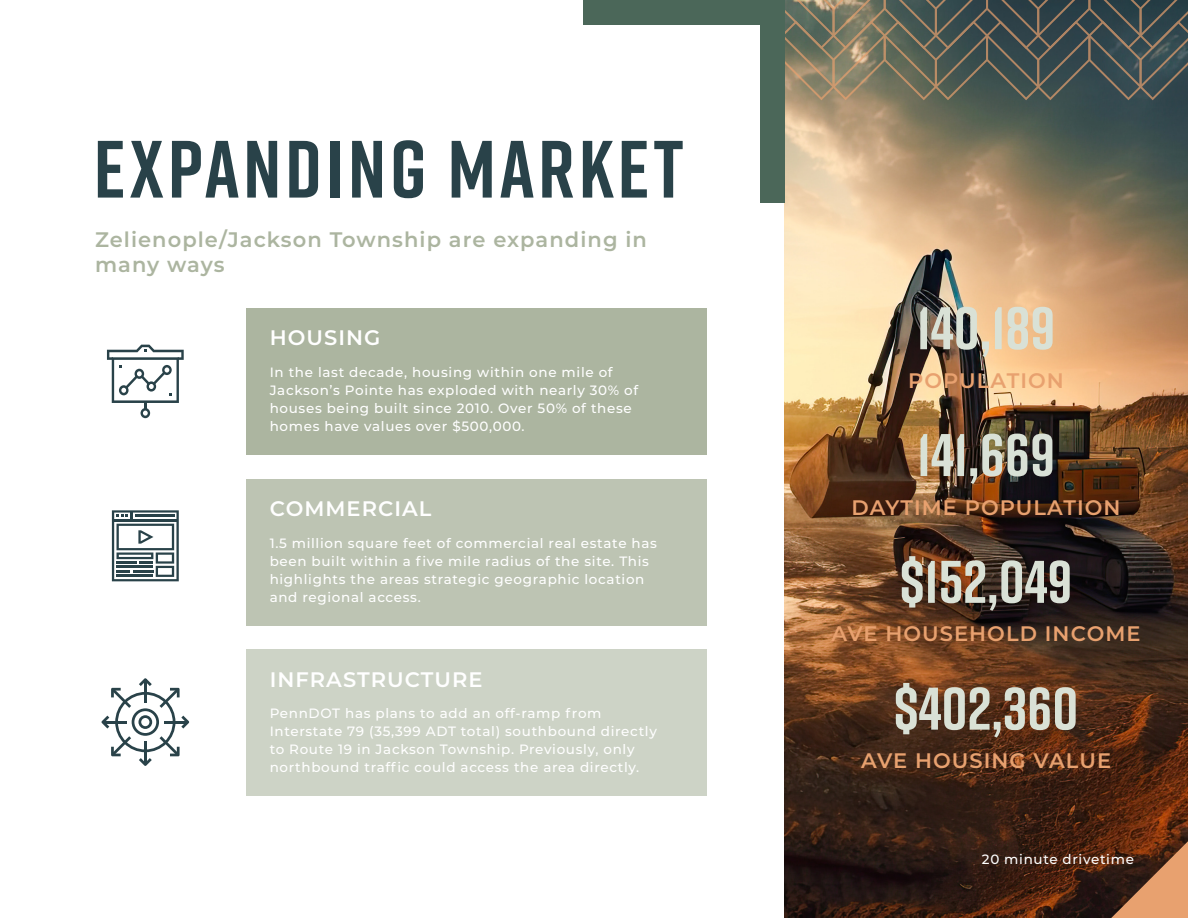
<style>
.page{position:relative;width:1188px;height:918px;background:#fff}
.page>*{position:absolute;margin:0;border:0;box-sizing:border-box;transform-origin:0 0}
.t1{font:700 81px "Rift";letter-spacing:.05em;color:#294249}
.t2{font:700 60px "Rift";color:#d9e1d6}
.t3{font:600 21px "Montserrat";letter-spacing:.05em;color:#e8a16f}
.t4{font:600 21px/25.2px "Montserrat";letter-spacing:.05em;color:#acb5a0}
.t5{font:600 21px "Montserrat";letter-spacing:.05em;color:#fff}
.t6{font:500 13.5px/18px "Montserrat";letter-spacing:.05em;color:#fff}
</style>
<div class="page">
<img style="left:784px;top:100px;width:404px;height:818px">
<svg style="left:101px;top:678px;width:88px;height:88px"></svg>
<svg style="left:107px;top:345px;width:77px;height:73px"></svg>
<svg style="left:112px;top:510px;width:67px;height:71px"></svg>
<div style="left:246px;top:308px;width:460px;height:147px;background:#acb5a0"></div>
<div style="left:246px;top:480px;width:460px;height:146px;background:#bdc4b3"></div>
<div style="left:246px;top:650px;width:460px;height:146px;background:#cdd3c6"></div>
<svg style="left:785px;top:0;width:403px;height:100px;background:#595f56"></svg>
<div style="left:761px;top:1px;width:24px;height:202px;background:#4b6759"></div>
<div style="left:583px;top:0;width:202px;height:24px;background:#4b6759"></div>
<svg style="left:1111px;top:841px;width:77px;height:77px;background:#95603f"></svg>
<p class="t1" style="left:94px;top:111px;width:591px">EXPANDING MARKET</p>
<p class="t4" style="left:95px;top:226px;width:554px">Zelienople/Jackson Township are expanding in many ways</p>
<p class="t5" style="left:270px;top:323px;width:112px">HOUSING</p>
<p class="t6" style="left:270px;top:362px;width:370px">In the last decade, housing within one mile of Jackson’s Pointe has exploded with nearly 30% of houses being built since 2010. Over 50% of these homes have values over $500,000.</p>
<p class="t5" style="left:270px;top:494px;width:163px">COMMERCIAL</p>
<p class="t6" style="left:270px;top:534px;width:389px">1.5 million square feet of commercial real estate has been built within a five mile radius of the site. This highlights the areas strategic geographic location and regional access.</p>
<p class="t5" style="left:270px;top:664px;width:214px">INFRASTRUCTURE</p>
<p class="t6" style="left:270px;top:704px;width:389px">PennDOT has plans to add an off-ramp from Interstate 79 (35,399 ADT total) southbound directly to Route 19 in Jackson Township. Previously, only northbound traffic could access the area directly.</p>
<p class="t2" style="left:917px;top:285px;width:140px">140,189</p>
<p class="t3" style="left:908px;top:365px;width:157px">POPULATION</p>
<p class="t2" style="left:917px;top:412px;width:140px">141,669</p>
<p class="t3" style="left:852px;top:492px;width:271px">DAYTIME POPULATION</p>
<p class="t2" style="left:900px;top:539px;width:174px">$152,049</p>
<p class="t3" style="left:831px;top:619px;width:311px">AVE HOUSEHOLD INCOME</p>
<p class="t2" style="left:894px;top:666px;width:186px">$402,360</p>
<p class="t3" style="left:861px;top:746px;width:252px">AVE HOUSING VALUE</p>
<p class="t6" style="left:982px;top:850px;width:154px">20 minute drivetime</p>
</div>
